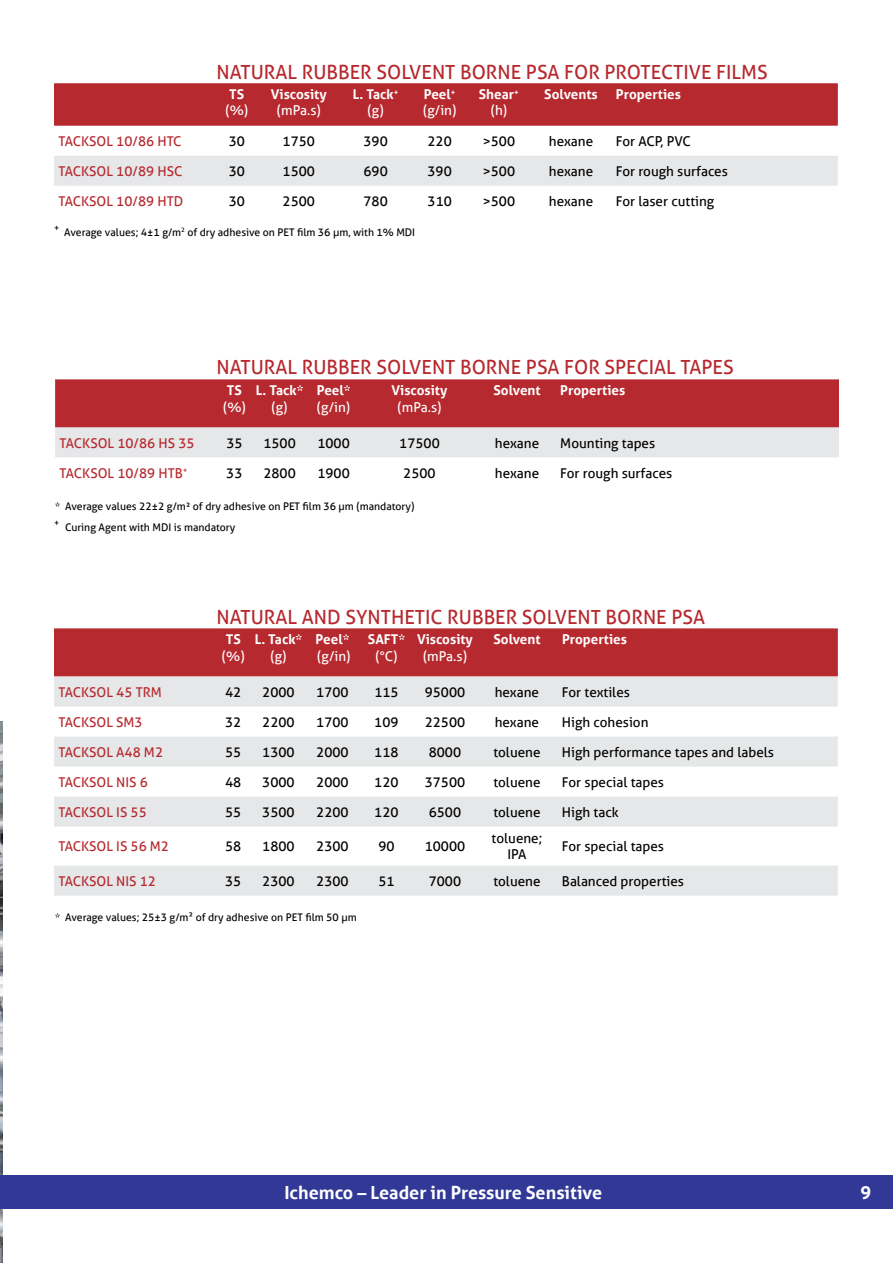
<style>
.page{position:relative;width:893px;height:1263px;background:#fff}
.page>*{position:absolute;margin:0;border:0;box-sizing:border-box;transform-origin:0 0}
.t1{font:19.5px "Aller";color:#b6292f}
.t2{font:700 18px "Aller";color:#fff}
.t3{font:13.5px/16.2px "Aller";color:#000;text-align:center}
.t4{font:13.5px "Aller";color:#b6292f}
.t5{font:700 13.5px/16.2px "Aller";color:#fff;text-align:center}
.t6{font:13.5px/16.2px "Aller";color:#fff}
.t7{font:10.5px "Aller";color:#000}
.t8{font:8.7px "Aller";color:#000}
.s1{font-weight:400}
.s2{font-weight:700}
</style>
<div class="page">
<img style="left:0;top:721px;width:3px;height:542px">
<div style="left:0;top:1175px;width:893px;height:34px;background:#313896"></div>
<div style="left:54px;top:83px;width:784px;height:43px;background:#b6292f"></div>
<div style="left:54px;top:156px;width:784px;height:30px;background:#e6e7e8"></div>
<svg style="left:55px;top:379px;width:784px;height:78px;background:#c87276"></svg>
<div style="left:54px;top:628px;width:784px;height:48px;background:#b6292f"></div>
<svg style="left:54px;top:676px;width:784px;height:219px;fill:#e6e7e8"></svg>
<h1 class="t1" style="left:216px;top:60px;width:553px">NATURAL RUBBER SOLVENT BORNE PSA FOR PROTECTIVE FILMS</h1>
<p class="t5" style="left:229px;top:86px;width:16px">TS</p>
<p class="t6" style="left:225px;top:102px;width:24px">(%)</p>
<p class="t5" style="left:271px;top:86px;width:57px">Viscosity</p>
<p class="t6" style="left:277px;top:102px;width:45px">(mPa.s)</p>
<p class="t5" style="left:353px;top:86px;width:47px">L. Tack<sup>+ </sup><span class="s1">(g)</span></p>
<p class="t6" style="left:423px;top:86px;width:35px"><span class="s2">Peel</span><sup>+ </sup>(g/in)</p>
<p class="t5" style="left:479px;top:86px;width:42px">Shear<sup>+ </sup><span class="s1">(h)</span></p>
<p class="t5" style="left:544px;top:86px;width:55px">Solvents</p>
<p class="t5" style="left:616px;top:86px;width:67px">Properties</p>
<p class="t4" style="left:58px;top:133px;width:125px">TACKSOL 10/86 HTC</p>
<p class="t3" style="left:229px;top:133px;width:18px">30</p>
<p class="t3" style="left:283px;top:133px;width:34px">1750</p>
<p class="t3" style="left:363px;top:133px;width:26px">390</p>
<p class="t3" style="left:428px;top:133px;width:26px">220</p>
<p class="t3" style="left:483px;top:133px;width:34px">&gt;500</p>
<p class="t3" style="left:549px;top:133px;width:46px">hexane</p>
<p class="t3" style="left:616px;top:133px;width:76px">For ACP, PVC</p>
<p class="t4" style="left:59px;top:163px;width:125px">TACKSOL 10/89 HSC</p>
<p class="t3" style="left:229px;top:163px;width:18px">30</p>
<p class="t3" style="left:283px;top:163px;width:34px">1500</p>
<p class="t3" style="left:363px;top:163px;width:26px">690</p>
<p class="t3" style="left:428px;top:163px;width:26px">390</p>
<p class="t3" style="left:483px;top:163px;width:34px">&gt;500</p>
<p class="t3" style="left:549px;top:163px;width:46px">hexane</p>
<p class="t3" style="left:616px;top:163px;width:114px">For rough surfaces</p>
<p class="t4" style="left:59px;top:193px;width:126px">TACKSOL 10/89 HTD</p>
<p class="t3" style="left:229px;top:193px;width:18px">30</p>
<p class="t3" style="left:283px;top:193px;width:34px">2500</p>
<p class="t3" style="left:364px;top:193px;width:26px">780</p>
<p class="t3" style="left:428px;top:193px;width:26px">310</p>
<p class="t3" style="left:483px;top:193px;width:34px">&gt;500</p>
<p class="t3" style="left:549px;top:193px;width:46px">hexane</p>
<p class="t3" style="left:616px;top:193px;width:100px">For laser cutting</p>
<p class="t8" style="left:54px;top:222px;width:7px">+</p>
<p class="t7" style="left:64px;top:226px;width:352px">Average values; 4±1 g/m<sup>2</sup> of dry adhesive on PET film 36 µm, with 1% MDI</p>
<h1 class="t1" style="left:216px;top:355px;width:519px">NATURAL RUBBER SOLVENT BORNE PSA FOR SPECIAL TAPES</h1>
<p class="t5" style="left:227px;top:382px;width:16px">TS</p>
<p class="t6" style="left:223px;top:399px;width:24px">(%)</p>
<p class="t5" style="left:391px;top:382px;width:57px">Viscosity</p>
<p class="t6" style="left:397px;top:399px;width:45px">(mPa.s)</p>
<p class="t5" style="left:493px;top:382px;width:49px">Solvent</p>
<p class="t5" style="left:560px;top:382px;width:67px">Properties</p>
<p class="t5" style="left:256px;top:382px;width:49px">L. Tack*</p>
<p class="t6" style="left:272px;top:399px;width:18px">(g)</p>
<p class="t5" style="left:317px;top:382px;width:35px">Peel*</p>
<p class="t6" style="left:317px;top:399px;width:35px">(g/in)</p>
<p class="t4" style="left:60px;top:434px;width:136px">TACKSOL 10/86 HS 35</p>
<p class="t3" style="left:226px;top:435px;width:18px">35</p>
<p class="t3" style="left:263px;top:435px;width:34px">1500</p>
<p class="t3" style="left:317px;top:435px;width:34px">1000</p>
<p class="t3" style="left:399px;top:435px;width:42px">17500</p>
<p class="t3" style="left:495px;top:435px;width:46px">hexane</p>
<p class="t3" style="left:560px;top:435px;width:96px">Mounting tapes</p>
<p class="t4" style="left:60px;top:464px;width:129px">TACKSOL 10/89 HTB<sup>+</sup></p>
<p class="t3" style="left:226px;top:465px;width:18px">33</p>
<p class="t3" style="left:263px;top:465px;width:34px">2800</p>
<p class="t3" style="left:317px;top:465px;width:34px">1900</p>
<p class="t3" style="left:403px;top:465px;width:34px">2500</p>
<p class="t3" style="left:495px;top:465px;width:46px">hexane</p>
<p class="t3" style="left:560px;top:465px;width:114px">For rough surfaces</p>
<p class="t7" style="left:55px;top:500px;width:361px">* Average values 22±2 g/m² of dry adhesive on PET film 36 µm (mandatory)</p>
<p class="t7" style="left:54px;top:521px;width:183px"><sup>+</sup> Curing Agent with MDI is mandatory</p>
<h1 class="t1" style="left:216px;top:605px;width:490px">NATURAL AND SYNTHETIC RUBBER SOLVENT BORNE PSA</h1>
<p class="t5" style="left:226px;top:631px;width:16px">TS</p>
<p class="t6" style="left:222px;top:648px;width:24px">(%)</p>
<p class="t5" style="left:417px;top:631px;width:57px">Viscosity</p>
<p class="t6" style="left:423px;top:648px;width:45px">(mPa.s)</p>
<p class="t5" style="left:493px;top:631px;width:49px">Solvent</p>
<p class="t5" style="left:562px;top:631px;width:67px">Properties</p>
<p class="t5" style="left:255px;top:631px;width:49px">L. Tack*</p>
<p class="t6" style="left:270px;top:648px;width:18px">(g)</p>
<p class="t5" style="left:316px;top:631px;width:35px">Peel*</p>
<p class="t6" style="left:317px;top:648px;width:35px">(g/in)</p>
<p class="t5" style="left:368px;top:631px;width:39px">SAFT*</p>
<p class="t6" style="left:375px;top:648px;width:23px">(°C)</p>
<p class="t4" style="left:59px;top:683px;width:105px">TACKSOL 45 TRM</p>
<p class="t3" style="left:225px;top:684px;width:18px">42</p>
<p class="t3" style="left:262px;top:684px;width:34px">2000</p>
<p class="t3" style="left:316px;top:684px;width:34px">1700</p>
<p class="t3" style="left:374px;top:684px;width:26px">115</p>
<p class="t3" style="left:425px;top:684px;width:42px">95000</p>
<p class="t3" style="left:495px;top:684px;width:46px">hexane</p>
<p class="t3" style="left:562px;top:684px;width:69px">For textiles</p>
<p class="t4" style="left:59px;top:713px;width:86px">TACKSOL SM3</p>
<p class="t3" style="left:225px;top:714px;width:18px">32</p>
<p class="t3" style="left:262px;top:714px;width:34px">2200</p>
<p class="t3" style="left:316px;top:714px;width:34px">1700</p>
<p class="t3" style="left:374px;top:714px;width:26px">109</p>
<p class="t3" style="left:425px;top:714px;width:42px">22500</p>
<p class="t3" style="left:495px;top:714px;width:46px">hexane</p>
<p class="t3" style="left:562px;top:714px;width:88px">High cohesion</p>
<p class="t4" style="left:58px;top:743px;width:106px">TACKSOL A48 M2</p>
<p class="t3" style="left:225px;top:744px;width:18px">55</p>
<p class="t3" style="left:262px;top:744px;width:34px">1300</p>
<p class="t3" style="left:316px;top:744px;width:34px">2000</p>
<p class="t3" style="left:374px;top:744px;width:26px">118</p>
<p class="t3" style="left:429px;top:744px;width:34px">8000</p>
<p class="t3" style="left:493px;top:744px;width:49px">toluene</p>
<p class="t3" style="left:562px;top:744px;width:214px">High performance tapes and labels</p>
<p class="t4" style="left:58px;top:773px;width:91px">TACKSOL NIS 6</p>
<p class="t3" style="left:225px;top:774px;width:18px">48</p>
<p class="t3" style="left:262px;top:774px;width:34px">3000</p>
<p class="t3" style="left:316px;top:774px;width:34px">2000</p>
<p class="t3" style="left:374px;top:774px;width:26px">120</p>
<p class="t3" style="left:425px;top:774px;width:42px">37500</p>
<p class="t3" style="left:493px;top:774px;width:49px">toluene</p>
<p class="t3" style="left:562px;top:774px;width:104px">For special tapes</p>
<p class="t4" style="left:58px;top:803px;width:90px">TACKSOL IS 55</p>
<p class="t3" style="left:225px;top:804px;width:18px">55</p>
<p class="t3" style="left:262px;top:804px;width:34px">3500</p>
<p class="t3" style="left:316px;top:804px;width:34px">2200</p>
<p class="t3" style="left:374px;top:804px;width:26px">120</p>
<p class="t3" style="left:429px;top:804px;width:34px">6500</p>
<p class="t3" style="left:493px;top:804px;width:49px">toluene</p>
<p class="t3" style="left:562px;top:804px;width:58px">High tack</p>
<p class="t4" style="left:58px;top:838px;width:112px">TACKSOL IS 56 M2</p>
<p class="t3" style="left:225px;top:838px;width:18px">58</p>
<p class="t3" style="left:262px;top:838px;width:34px">1800</p>
<p class="t3" style="left:316px;top:838px;width:34px">2300</p>
<p class="t3" style="left:378px;top:838px;width:18px">90</p>
<p class="t3" style="left:425px;top:838px;width:42px">10000</p>
<p class="t3" style="left:492px;top:830px;width:52px">toluene;<br>IPA</p>
<p class="t3" style="left:562px;top:838px;width:104px">For special tapes</p>
<p class="t4" style="left:58px;top:872px;width:99px">TACKSOL NIS 12</p>
<p class="t3" style="left:225px;top:873px;width:18px">35</p>
<p class="t3" style="left:262px;top:873px;width:34px">2300</p>
<p class="t3" style="left:316px;top:873px;width:34px">2300</p>
<p class="t3" style="left:378px;top:873px;width:18px">51</p>
<p class="t3" style="left:429px;top:873px;width:34px">7000</p>
<p class="t3" style="left:493px;top:873px;width:49px">toluene</p>
<p class="t3" style="left:562px;top:873px;width:124px">Balanced properties</p>
<p class="t7" style="left:55px;top:910px;width:303px">* Average values; 25±3 g/m2 of dry adhesive on PET film 50 µm</p>
<h2 class="t2" style="left:284px;top:1181px;width:319px">Ichemco – Leader in Pressure Sensitive</h2>
<h2 class="t2" style="left:861px;top:1181px;width:12px">9</h2>
</div>
